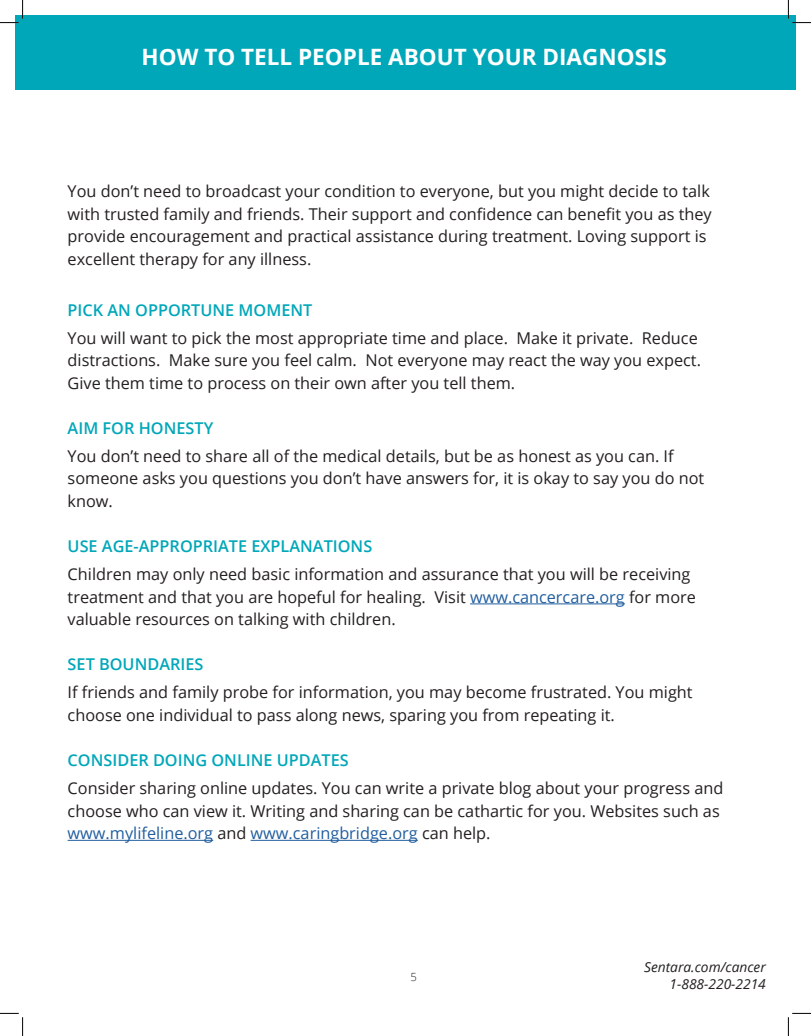
<style>
.page{position:relative;width:811px;height:1036px;background:#fff}
.page>*{position:absolute;margin:0;border:0;box-sizing:border-box;transform-origin:0 0}
.t1{font:700 22.5px "Open Sans";color:#fff}
.t2{font:16.25px/22.5px "Open Sans";color:#231f20}
.t3{font:600 16.25px "Open Sans";color:#00a7b9}
.t4{font:italic 13.75px/16.5px "Open Sans";color:#231f20;text-align:right}
.t5{font:300 11.25px "Open Sans";color:#231f20}
.s1{color:#215e9f}
</style>
<div class="page">
<div style="left:15px;top:15px;width:780px;height:75px;background:#00a7b9"></div>
<hr style="left:470px;top:603px;width:154px;height:1px;background:#215e9f">
<hr style="left:68px;top:839px;width:145px;height:1px;background:#215e9f">
<hr style="left:250px;top:839px;width:167px;height:1px;background:#215e9f">
<svg style="left:0;top:0;width:23px;height:23px"></svg>
<svg style="left:0;top:1012px;width:23px;height:23px"></svg>
<svg style="left:787px;top:0;width:23px;height:23px"></svg>
<svg style="left:787px;top:1012px;width:23px;height:23px"></svg>
<h1 class="t1" style="left:141px;top:41px;width:526px">HOW TO TELL PEOPLE ABOUT YOUR DIAGNOSIS</h1>
<p class="t2" style="left:68px;top:180px;width:645px">You don’t need to broadcast your condition to everyone, but you might decide to talk with trusted family and friends. Their support and confidence can benefit you as they provide encouragement and practical assistance during treatment. Loving support is excellent therapy for any illness.</p>
<p class="t3" style="left:68px;top:298px;width:246px">PICK AN OPPORTUNE MOMENT</p>
<p class="t2" style="left:68px;top:326px;width:634px">You will want to pick the most appropriate time and place. Make it private. Reduce distractions. Make sure you feel calm. Not everyone may react the way you expect.<br>Give them time to process on their own after you tell them.</p>
<p class="t3" style="left:68px;top:416px;width:147px">AIM FOR HONESTY</p>
<p class="t2" style="left:68px;top:444px;width:637px">You don’t need to share all of the medical details, but be as honest as you can. If someone asks you questions you don’t have answers for, it is okay to say you do not know.</p>
<p class="t3" style="left:68px;top:535px;width:306px">USE AGE-APPROPRIATE EXPLANATIONS</p>
<p class="t2" style="left:68px;top:562px;width:629px">Children may only need basic information and assurance that you will be receiving treatment and that you are hopeful for healing. Visit <span class="s1">www.cancercare.org</span> for more valuable resources on talking with children.</p>
<p class="t3" style="left:68px;top:653px;width:137px">SET BOUNDARIES</p>
<p class="t2" style="left:68px;top:680px;width:626px">If friends and family probe for information, you may become frustrated. You might choose one individual to pass along news, sparing you from repeating it.</p>
<p class="t3" style="left:68px;top:748px;width:282px">CONSIDER DOING ONLINE UPDATES</p>
<p class="t2" style="left:68px;top:776px;width:657px">Consider sharing online updates. You can write a private blog about your progress and choose who can view it. Writing and sharing can be cathartic for you. Websites such as <span class="s1">www.mylifeline.org</span> and <span class="s1">www.caringbridge.org</span> can help.</p>
<p class="t5" style="left:410px;top:968px;width:8px">5</p>
<p class="t4" style="left:644px;top:958px;width:123px">Sentara.com/cancer<br>1-888-220-2214</p>
</div>
